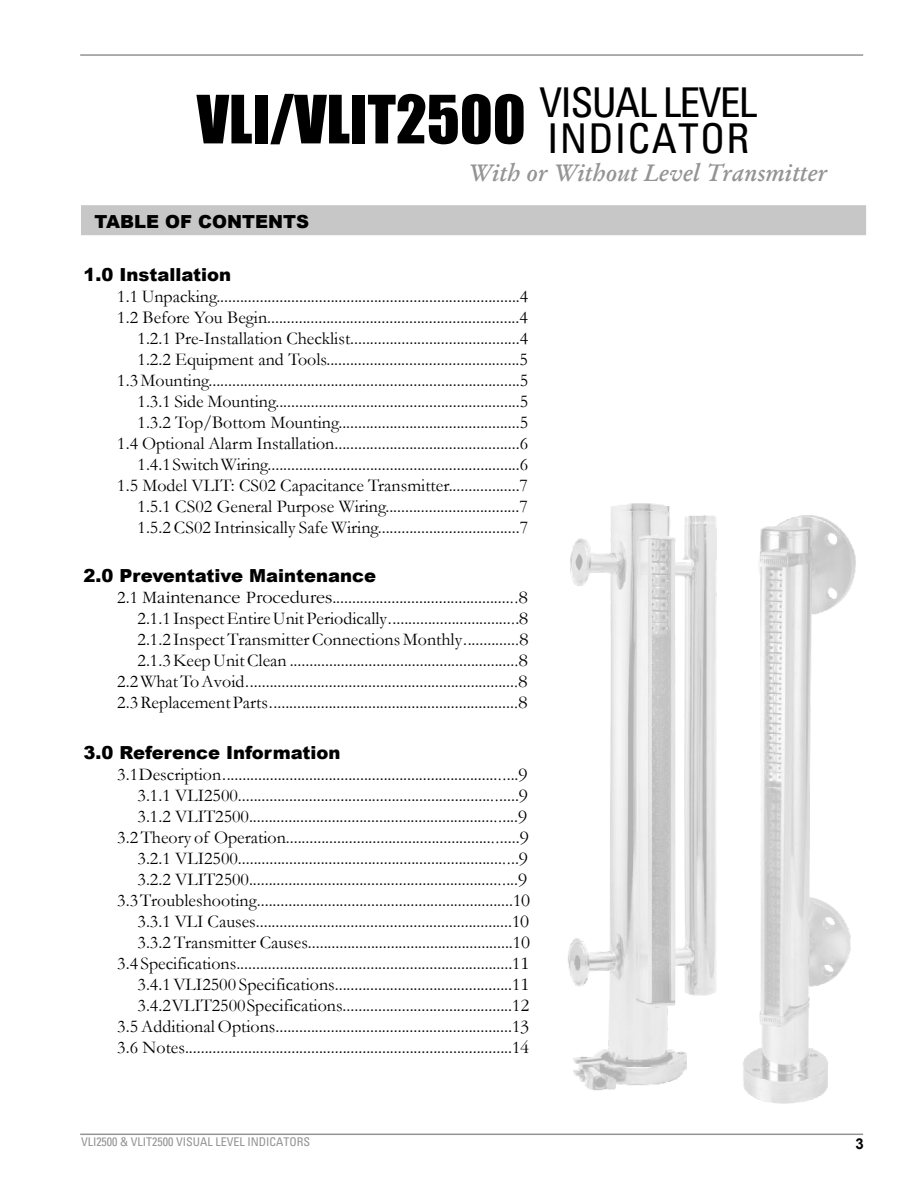
<style>
.page{position:relative;width:918px;height:1188px;background:#fff}
.page>*{position:absolute;margin:0;border:0;box-sizing:border-box;transform-origin:0 0}
.Model{font:61.5px "Impact";color:#000}
.Product_Title{font:condensed 41.25px "Univers";letter-spacing:-.04em;color:#000}
.Product_Title-2{font:condensed 41.25px "Univers";letter-spacing:.03em;color:#000}
.Model_Subtitle{font:24px "Garamond Kursiv Halbfett";color:#949494}
.t1{font:18px "Garamond";color:#000}
.Section_Title{font:900 18px "Arial";color:#000}
.t2{font:700 15px "Arial";color:#000}
.t3{font:condensed 12px "Univers";color:#949494}
.s1{font-weight:300}
</style>
<div class="page">
<hr style="left:80px;top:1134px;width:783px;height:1px;background:#949494">
<hr style="left:80px;top:54px;width:783px;height:2px;background:#949494">
<div style="left:81px;top:205px;width:785px;height:30px;background:#c7c7c7"></div>
<img style="left:770px;top:515px;width:86px;height:589px">
<img style="left:568px;top:503px;width:202px;height:599px">
<p class="Model" style="left:197px;top:72px;width:331px">VLI/VLIT2500</p>
<p class="Product_Title" style="left:539px;top:77px;width:219px">VISUAL LEVEL</p>
<p class="Product_Title-2" style="left:547px;top:113px;width:204px">INDICATOR</p>
<p class="Model_Subtitle" style="left:468px;top:157px;width:360px">With or Without Level Transmitter</p>
<p class="Section_Title" style="left:94px;top:208px;width:216px">TABLE OF CONTENTS</p>
<p class="Section_Title" style="left:84px;top:261px;width:149px">1.0 Installation</p>
<p class="t1" style="left:117px;top:284px;width:413px">1.1 Unpacking.............................................................................4</p>
<p class="t1" style="left:117px;top:305px;width:412px">1.2 Before You Begin................................................................4</p>
<p class="t1" style="left:138px;top:326px;width:392px">1.2.1 Pre-Installation Checklist...........................................4</p>
<p class="t1" style="left:138px;top:347px;width:392px">1.2.2 Equipment and Tools.................................................5</p>
<p class="t1" style="left:117px;top:368px;width:413px">1.3 Mounting...............................................................................5</p>
<p class="t1" style="left:138px;top:389px;width:392px">1.3.1 Side Mounting..............................................................5</p>
<p class="t1" style="left:138px;top:410px;width:392px">1.3.2 Top/Bottom Mounting..............................................5</p>
<p class="t1" style="left:117px;top:431px;width:412px">1.4 Optional Alarm Installation...............................................6</p>
<p class="t1" style="left:138px;top:452px;width:392px">1.4.1 Switch Wiring................................................................6</p>
<p class="t1" style="left:117px;top:473px;width:412px">1.5 Model VLIT: CS02 Capacitance Transmitter..................7</p>
<p class="t1" style="left:138px;top:494px;width:392px">1.5.1 CS02 General Purpose Wiring..................................7</p>
<p class="t1" style="left:138px;top:515px;width:392px">1.5.2 CS02 Intrinsically Safe Wiring....................................7</p>
<p class="Section_Title" style="left:84px;top:562px;width:294px">2.0 Preventative Maintenance</p>
<p class="t1" style="left:117px;top:585px;width:412px">2.1 <span class="s1">Maintenance Procedures</span>.............................................<span class="s1">..8</span></p>
<p class="t1" style="left:138px;top:606px;width:392px">2.1.1 Inspect Entire Unit Periodically...............................<span class="s1">.</span>.<span class="s1">8</span></p>
<p class="t1" style="left:138px;top:627px;width:393px">2.1.2 Inspect Transmitter Connections Monthly.............<span class="s1">.8</span></p>
<p class="t1" style="left:138px;top:648px;width:392px">2.1.3 Keep Unit Clean .........................................................<span class="s1">.8</span></p>
<p class="t1" style="left:117px;top:669px;width:412px">2.2 What To Avoid....................................................................<span class="s1">.8</span></p>
<p class="t1" style="left:117px;top:690px;width:412px">2.3 Replacement Parts..............................................................<span class="s1">.8</span></p>
<p class="Section_Title" style="left:84px;top:739px;width:258px">3.0 Reference Information</p>
<p class="t1" style="left:117px;top:763px;width:412px">3.1Description......................................................................<span class="s1">..</span>...<span class="s1">9</span></p>
<p class="t1" style="left:138px;top:783px;width:392px">3.1.1 VLI2500................................................................<span class="s1">..</span>.....<span class="s1">9</span></p>
<p class="t1" style="left:138px;top:804px;width:391px">3.1.2 VLIT2500..............................................................<span class="s1">..</span>....<span class="s1">9</span></p>
<p class="t1" style="left:117px;top:825px;width:413px">3.2 Theory of Operation....................................................<span class="s1">..</span>.....<span class="s1">9</span></p>
<p class="t1" style="left:138px;top:867px;width:391px">3.2.2 VLIT2500...............................................................<span class="s1">..</span>...<span class="s1">9</span></p>
<p class="t1" style="left:117px;top:888px;width:414px">3.3 Troubleshooting.................................................................1<span class="s1">0</span></p>
<p class="t1" style="left:138px;top:909px;width:393px">3.3.1 VLI Causes.................................................................1<span class="s1">0</span></p>
<p class="t1" style="left:138px;top:930px;width:394px">3.3.2 Transmitter Causes....................................................1<span class="s1">0</span></p>
<p class="t1" style="left:117px;top:951px;width:414px">3.4 Specifications......................................................................1<span class="s1">1</span></p>
<p class="t1" style="left:138px;top:972px;width:393px">3.4.1 VLI2500 Specifications.............................................1<span class="s1">1</span></p>
<p class="t1" style="left:138px;top:993px;width:393px">3.4.2 VLIT2500 Specifications...........................................1<span class="s1">2</span></p>
<p class="t1" style="left:117px;top:1014px;width:413px">3.5 Additional Options............................................................1<span class="s1">3</span></p>
<p class="t1" style="left:117px;top:1035px;width:413px">3.6 Notes...................................................................................1<span class="s1">4</span></p>
<p class="t3" style="left:81px;top:1135px;width:231px">VLI2500 &amp; VLIT2500 VISUAL LEVEL INDICATORS</p>
<p class="t2" style="left:856px;top:1133px;width:10px">3</p>
</div>
